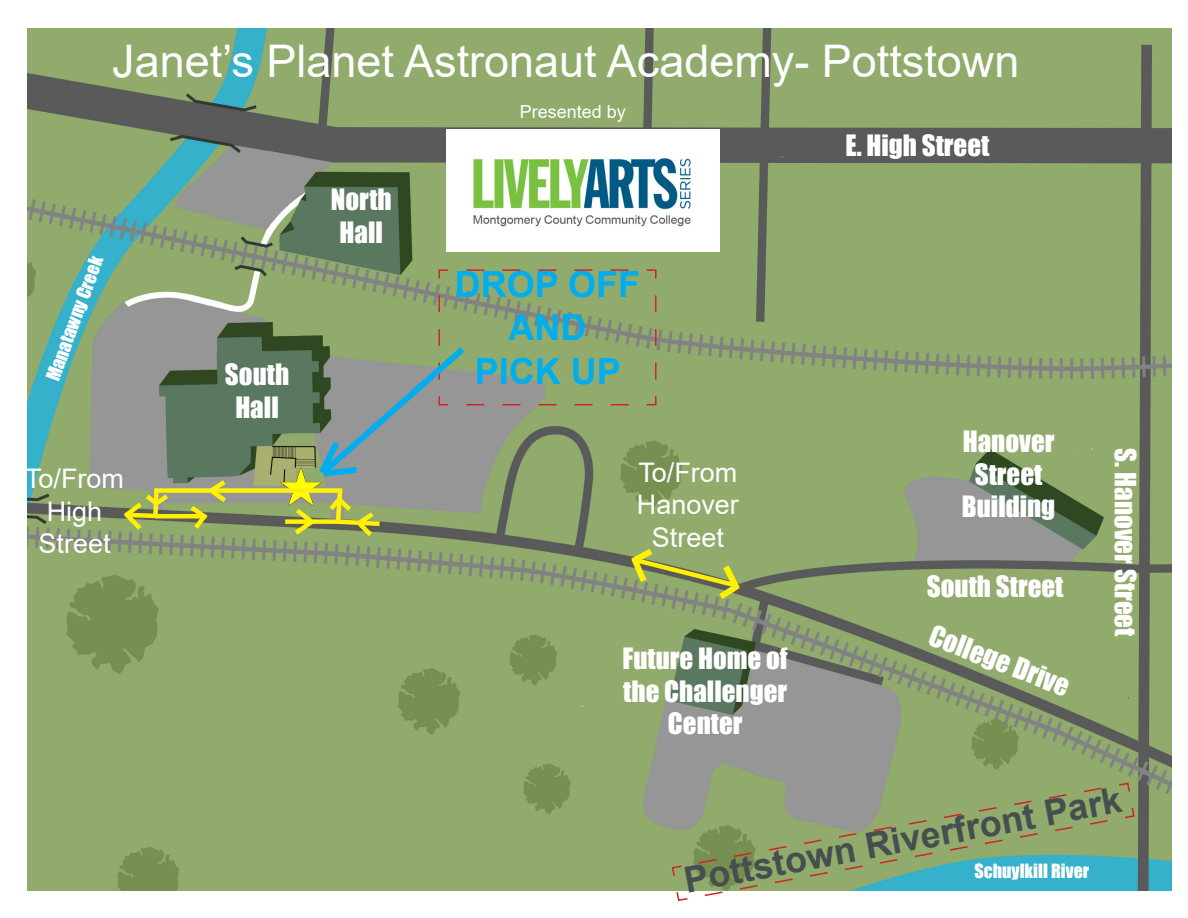
<style>
.page{position:relative;width:1188px;height:918px;background:#fff}
.page>*{position:absolute;margin:0;border:0;box-sizing:border-box;transform-origin:0 0}
.t1{font:45px "Arial";color:#fff}
.t2{font:700 36px "Arial";color:#474e4f}
.t3{font:700 36px "Arial";color:#00aeef}
.t4{font:27px/32.4px "Impact";color:#fff;text-align:center}
.t5{font:27px/32.4px "Arial";color:#fff;text-align:center}
.t6{font:18px "Impact";color:#fff}
.t7{font:18px "Arial";color:#fff}
</style>
<div class="page">
<img style="left:27px;top:28px;width:1145px;height:863px">
<img style="left:446px;top:130px;width:274px;height:122px">
<img style="left:281px;top:468px;width:40px;height:38px">
<svg style="left:314px;top:269px;width:343px;height:211px;background:#8b9e78"></svg>
<div style="left:154px;top:488px;width:188px;height:5px;background:#fff101"></div>
<hr style="left:156px;top:514px;width:48px;height:4px;background:#fff101">
<svg style="left:186px;top:476px;width:45px;height:58px;background:#9ea461"></svg>
<svg style="left:119px;top:484px;width:54px;height:51px;background:#a3ad59"></svg>
<div style="left:285px;top:519px;width:53px;height:5px;background:#fff101"></div>
<svg style="left:290px;top:504px;width:29px;height:35px"></svg>
<svg style="left:325px;top:486px;width:59px;height:55px;background:#a2a962"></svg>
<svg style="left:625px;top:543px;width:121px;height:62px;background:#97a75f"></svg>
<svg style="left:671px;top:782px;width:465px;height:120px;background:#8eae88"></svg>
<p class="t1" style="left:112px;top:30px;width:909px">Janet’s Planet Astronaut Academy- Pottstown</p>
<p class="t7" style="left:520px;top:99px;width:108px">Presented by</p>
<p class="t6" style="left:39px;top:375px;width:133px;rotate:-70deg">Manatawny Creek</p>
<p class="t5" style="left:25px;top:463px;width:101px">To/From</p>
<p class="t5" style="left:39px;top:495px;width:74px">High<br>Street</p>
<p class="t4" style="left:331px;top:183px;width:62px">North</p>
<p class="t4" style="left:340px;top:215px;width:45px">Hall</p>
<p class="t4" style="left:225px;top:358px;width:66px">South</p>
<p class="t4" style="left:235px;top:390px;width:45px">Hall</p>
<p class="t3" style="left:455px;top:259px;width:187px">DROP OFF</p>
<p class="t3" style="left:509px;top:302px;width:79px">AND</p>
<p class="t3" style="left:475px;top:345px;width:148px">PICK UP</p>
<p class="t5" style="left:638px;top:456px;width:101px">To/From</p>
<p class="t5" style="left:637px;top:488px;width:104px">Hanover<br>Street</p>
<p class="t4" style="left:623px;top:642px;width:167px">Future Home of the Challenger<br>Center</p>
<p class="t4" style="left:845px;top:128px;width:145px">E. High Street</p>
<p class="t4" style="left:962px;top:425px;width:95px">Hanover<br>Street<br>Building</p>
<p class="t4" style="left:927px;top:570px;width:138px">South Street</p>
<p class="t4" style="left:937px;top:618px;width:149px;rotate:21deg">College Drive</p>
<p class="t4" style="left:1142px;top:448px;width:189px;rotate:90deg">S. Hanover Street</p>
<p class="t2" style="left:680px;top:857px;width:446px;rotate:-11deg">Pottstown Riverfront Park</p>
<p class="t6" style="left:975px;top:857px;width:116px">Schuylkill River</p>
</div>
